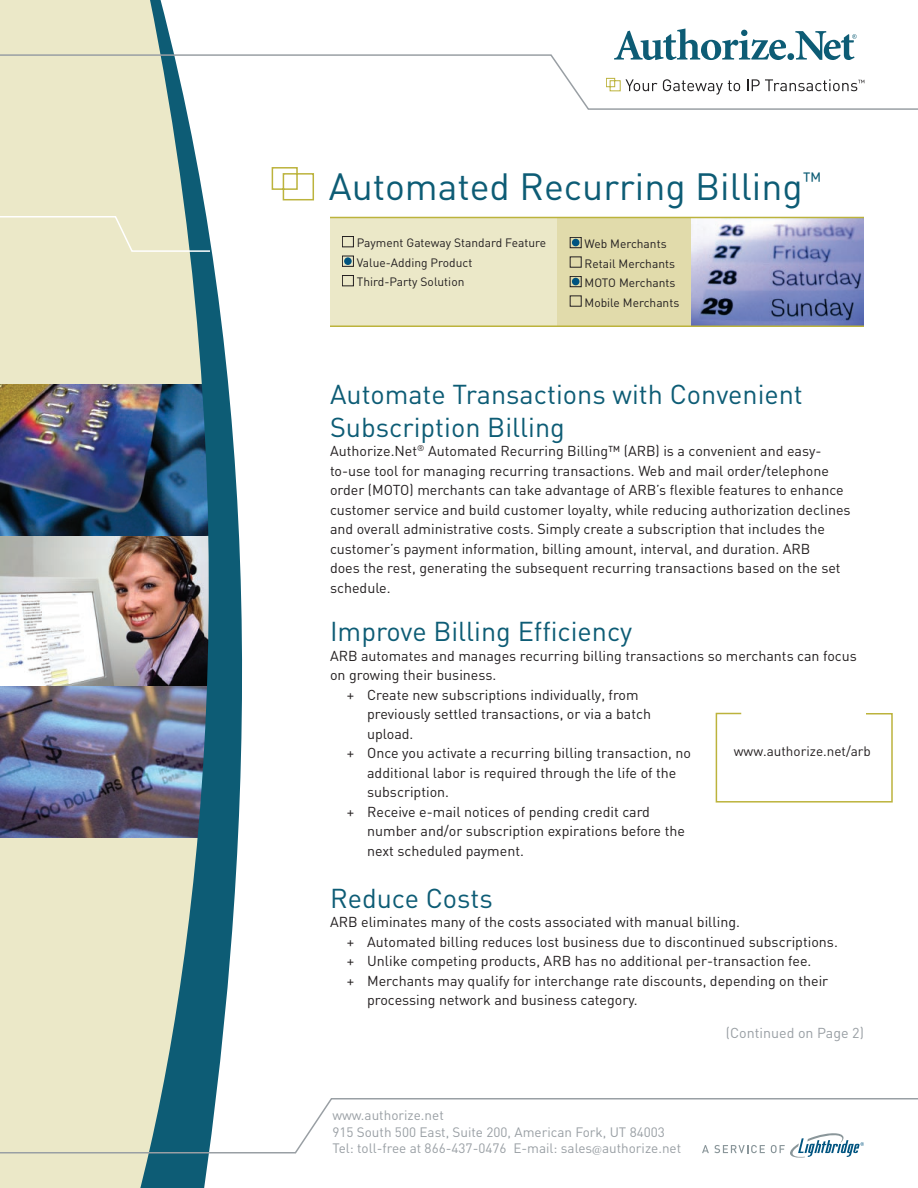
<style>
.page{position:relative;width:918px;height:1188px;background:#fff}
.page>*{position:absolute;margin:0;border:0;box-sizing:border-box;transform-origin:0 0}
.t1{font:37.5px "DIN";color:#0d5c75}
.t2{font:27px/32.4px "DIN";color:#0d5c75}
.t3{font:14.25px/19.5px "DIN";color:#231f20}
.t4{font:14.25px "DIN";color:#999fa4}
.t5{font:13.5px/16.2px "DIN";color:#999fa4}
.t6{font:13.5px "DIN";color:#231f20}
.t7{font:12px/19.5px "DIN";color:#231f20}
.s1{font-family:"Filosofia"}
</style>
<div class="page">
<div style="left:330px;top:218px;width:238px;height:109px;background:#ebe8c8"></div>
<div style="left:558px;top:218px;width:134px;height:109px;background:#e1dbab"></div>
<img style="left:691px;top:218px;width:173px;height:108px">
<svg style="left:618px;top:29px;width:168px;height:25px"></svg>
<svg style="left:795px;top:31px;width:62px;height:23px"></svg>
<div style="left:0;top:0;width:126px;height:1188px;background:#ebe8c8"></div>
<img style="left:0;top:385px;width:126px;height:453px">
<svg style="left:273px;top:167px;width:41px;height:34px"></svg>
<img style="left:126px;top:0;width:147px;height:1188px">
<svg style="left:0;top:215px;width:212px;height:38px;background:#d6dbc2"></svg>
<svg style="left:0;top:1097px;width:918px;height:57px"></svg>
<svg style="left:0;top:54px;width:918px;height:57px"></svg>
<hr style="left:330px;top:217px;width:534px;height:1px;background:#bcb33c">
<hr style="left:330px;top:326px;width:534px;height:1px;background:#bcb33c">
<div style="left:342px;top:236px;width:12px;height:11px;border:1px solid #231f20"></div>
<div style="left:342px;top:256px;width:12px;height:11px;border:1px solid #231f20"></div>
<div style="left:344px;top:257px;width:8px;height:8px;background:#005480;border-radius:50%"></div>
<div style="left:342px;top:275px;width:12px;height:11px;border:1px solid #231f20"></div>
<div style="left:570px;top:237px;width:12px;height:11px;border:1px solid #231f20"></div>
<div style="left:572px;top:239px;width:7px;height:7px;background:#005480;border-radius:50%"></div>
<div style="left:570px;top:256px;width:12px;height:12px;border:1px solid #231f20"></div>
<div style="left:570px;top:276px;width:12px;height:11px;border:1px solid #231f20"></div>
<div style="left:572px;top:278px;width:7px;height:7px;background:#005480;border-radius:50%"></div>
<div style="left:570px;top:296px;width:12px;height:11px;border:1px solid #231f20"></div>
<svg style="left:702px;top:1145px;width:63px;height:8px"></svg>
<svg style="left:771px;top:1133px;width:93px;height:25px"></svg>
<svg style="left:715px;top:712px;width:178px;height:91px"></svg>
<h1 class="t1" style="left:329px;top:162px;width:494px">Automated Recurring Billing<sup>™</sup></h1>
<p class="t7" style="left:357px;top:233px;width:191px">Payment Gateway Standard Feature<br>Value-Adding Product<br>Third-Party Solution</p>
<p class="t7" style="left:585px;top:234px;width:96px">Web Merchants<br>Retail Merchants<br>MOTO Merchants<br>Mobile Merchants</p>
<h2 class="t2" style="left:330px;top:378px;width:474px">Automate Transactions with Convenient<br>Subscription Billing</h2>
<p class="t3" style="left:330px;top:441px;width:522px">Authorize.Net<sup>®</sup> Automated Recurring Billing™ (ARB) is a convenient and easy&shy;to-use tool for managing recurring transactions. Web and mail order/telephone order (MOTO) merchants can take advantage of ARB’s flexible features to enhance customer service and build customer loyalty, while reducing authorization declines and overall administrative costs. Simply create a subscription that includes the customer’s payment information, billing amount, interval, and duration. ARB<br>does the rest, generating the subsequent recurring transactions based on the set schedule.</p>
<h2 class="t2" style="left:330px;top:615px;width:304px">Improve Billing Efficiency</h2>
<p class="t3" style="left:330px;top:646px;width:528px">ARB automates and manages recurring billing transactions so merchants can focus</p>
<p class="t3" style="left:330px;top:665px;width:168px">on growing their business.</p>
<p class="t3" style="left:347px;top:685px;width:293px">+ Create new subscriptions individually, from</p>
<p class="t3" style="left:367px;top:704px;width:285px">previously settled transactions, or via a batch</p>
<p class="t3" style="left:367px;top:724px;width:48px">upload.</p>
<p class="t3" style="left:347px;top:743px;width:346px">+ Once you activate a recurring billing transaction, no</p>
<p class="t3" style="left:367px;top:763px;width:311px">additional labor is required through the life of the</p>
<p class="t3" style="left:367px;top:782px;width:84px">subscription.</p>
<p class="t3" style="left:347px;top:802px;width:305px">+ Receive e-mail notices of pending credit card</p>
<p class="t3" style="left:367px;top:821px;width:319px">number and/or subscription expirations before the</p>
<p class="t3" style="left:367px;top:841px;width:158px">next scheduled payment.</p>
<h2 class="t2" style="left:330px;top:881px;width:164px">Reduce Costs</h2>
<p class="t3" style="left:330px;top:912px;width:411px">ARB eliminates many of the costs associated with manual billing.</p>
<p class="t3" style="left:347px;top:931px;width:492px">+ Automated billing reduces lost business due to discontinued subscriptions.</p>
<p class="t3" style="left:347px;top:951px;width:466px">+ Unlike competing products, ARB has no additional per-transaction fee.</p>
<p class="t3" style="left:347px;top:970px;width:483px">+ Merchants may qualify for interchange rate discounts, depending on their</p>
<p class="t3" style="left:367px;top:990px;width:272px">processing network and business category.</p>
<p class="t6" style="left:734px;top:742px;width:139px">www.authorize.net/arb</p>
<p class="t5" style="left:332px;top:1107px;width:350px">www.authorize.net<br>915 South 500 East, Suite 200, American Fork, UT 84003<br>Tel: toll-free at 866-437-0476 E-mail: sales<span class="s1">@</span>authorize.net</p>
<p class="t4" style="left:726px;top:1023px;width:140px">(Continued on Page 2)</p>
</div>
